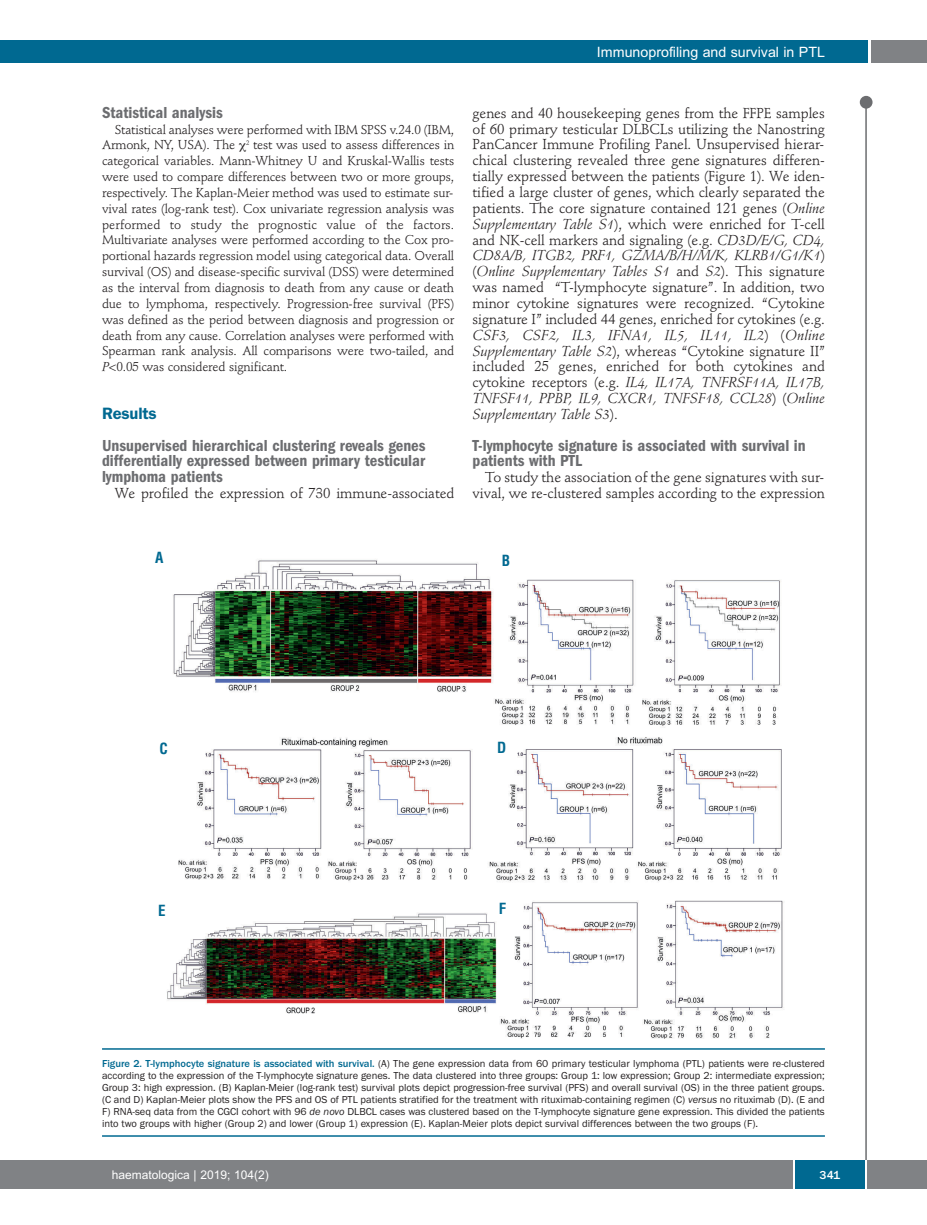
<style>
.page{position:relative;width:927px;height:1225px;background:#fff}
.page>*{position:absolute;margin:0;border:0;box-sizing:border-box;transform-origin:0 0}
.t1{font:600 condensed 16.5px/15.9px "Franklin Gothic";color:#6c6d70;text-align:justify}
.t2{font:600 16.5px "Franklin Gothic";letter-spacing:-.01em;color:#006991}
.t3{font:700 condensed 15px "Helvetica";color:#006991}
.t4{font:14.25px/15.9px "Stempel Schneidler";letter-spacing:-.005em;color:#231f20;text-align:justify}
.t5{font:14.25px "Arial";color:#fff}
.t6{font:12.75px/15.9px "Stempel Schneidler";letter-spacing:-.015em;color:#231f20;text-align:justify}
.t7{font:12px "Arial";color:#fff}
.t8{font:500 12px "Franklin Gothic";color:#fff}
.t9{font:10.5px/12px "Franklin Gothic";color:#231f20;text-align:justify}
.s1{font-style:italic}
.s2{font-weight:500;color:#006991}
</style>
<div class="page">
<div style="left:860px;top:96px;width:12px;height:13px;background:#6c6d70;border-radius:50%"></div>
<hr style="left:865px;top:98px;width:2px;height:1062px;background:#6c6d70">
<div style="left:871px;top:40px;width:56px;height:22px;background:#808285"></div>
<div style="left:18px;top:40px;width:849px;height:22px;background:#006991"></div>
<div style="left:17px;top:1160px;width:910px;height:28px;background:#808285"></div>
<div style="left:795px;top:1160px;width:70px;height:28px;background:#006991"></div>
<hr style="left:793px;top:1160px;width:2px;height:28px;background:#fff">
<hr style="left:865px;top:1160px;width:2px;height:28px;background:#fff">
<div style="left:0;top:40px;width:19px;height:22px;background:#006991"></div>
<div style="left:0;top:1160px;width:18px;height:28px;background:#808285"></div>
<img style="left:167px;top:559px;width:617px;height:479px">
<hr style="left:102px;top:1048px;width:723px;height:1px;background:#006991">
<hr style="left:102px;top:1135px;width:723px;height:1px;background:#006991">
<p class="t5" style="left:597px;top:44px;width:230px">Immunoprofiling and survival in PTL</p>
<p class="t1" style="left:102px;top:106px;width:122px">Statistical analysis</p>
<p class="t6" style="left:102px;top:122px;width:354px;text-indent:13px">Statistical analyses were performed with IBM SPSS v.24.0 (IBM, Armonk, NY, USA). The <sup>2</sup> test was used to assess differences in categorical variables. Mann-Whitney U and Kruskal-Wallis tests were used to compare differences between two or more groups, respectively. The Kaplan-Meier method was used to estimate sur&shy;vival rates (log-rank test). Cox univariate regression analysis was performed to study the prognostic value of the factors.<br>Multivariate analyses were performed according to the Cox pro&shy;portional hazards regression model using categorical data. Overall survival (OS) and disease-specific survival (DSS) were determined as the interval from diagnosis to death from any cause or death due to lymphoma, respectively. Progression-free survival (PFS) was defined as the period between diagnosis and progression or death from any cause. Correlation analyses were performed with Spearman rank analysis. All comparisons were two-tailed, and <span class="s1">P</span>&lt;0.05 was considered significant.</p>
<p class="t2" style="left:102px;top:407px;width:56px">Results</p>
<p class="t1" style="left:102px;top:438px;width:325px">Unsupervised hierarchical clustering reveals genes differentially expressed between primary testicular lymphoma patients</p>
<p class="t4" style="left:115px;top:486px;width:341px">We profiled the expression of 730 immune-associated</p>
<p class="t4" style="left:472px;top:106px;width:354px">genes and 40 housekeeping genes from the FFPE samples of 60 primary testicular DLBCLs utilizing the Nanostring PanCancer Immune Profiling Panel. Unsupervised hierar&shy;chical clustering revealed three gene signatures differen&shy;tially expressed between the patients (Figure 1). We iden&shy;tified a large cluster of genes, which clearly separated the patients. The core signature contained 121 genes (<span class="s1">Online Supplementary Table S1</span>), which were enriched for T-cell and NK-cell markers and signaling (e.g. <span class="s1">CD3D/E/G, CD4, CD8A/B, ITGB2, PRF1, GZMA/B/H/M/K, KLRB1/G1/K1</span>) (<span class="s1">Online Supplementary Tables S1</span> and <span class="s1">S2</span>). This signature was named “T-lymphocyte signature”. In addition, two minor cytokine signatures were recognized. “Cytokine signature I” included 44 genes, enriched for cytokines (e.g.<br><span class="s1">CSF3, CSF2, IL3, IFNA1, IL5, IL11, IL2</span>) (<span class="s1">Online Supplementary Table S2</span>), whereas “Cytokine signature II” included 25 genes, enriched for both cytokines and cytokine receptors (e.g. <span class="s1">IL4, IL17A, TNFRSF11A, IL17B, TNFSF11, PPBP, IL9, CXCR1, TNFSF18, CCL28</span>) (<span class="s1">Online Supplementary Table S3</span>).</p>
<p class="t1" style="left:472px;top:438px;width:335px">T-lymphocyte signature is associated with survival in patients with PTL</p>
<p class="t4" style="left:472px;top:471px;width:354px;text-align:right">To study the association of the gene signatures with sur&shy;vival, we re-clustered samples according to the expression</p>
<p class="t3" style="left:155px;top:549px;width:10px">A</p>
<p class="t3" style="left:502px;top:552px;width:10px">B</p>
<p class="t3" style="left:159px;top:740px;width:10px">C</p>
<p class="t3" style="left:497px;top:738px;width:11px">D</p>
<p class="t3" style="left:158px;top:901px;width:9px">E</p>
<p class="t3" style="left:499px;top:899px;width:9px">F</p>
<p class="t9" style="left:102px;top:1057px;width:724px"><span class="s2">Figure 2. T-lymphocyte signature is associated with survival.</span> (A) The gene expression data from 60 primary testicular lymphoma (PTL) patients were re-clustered according to the expression of the T-lymphocyte signature genes. The data clustered into three groups: Group 1: low expression; Group 2: intermediate expression; Group 3: high expression. (B) Kaplan-Meier (log-rank test) survival plots depict progression-free survival (PFS) and overall survival (OS) in the three patient groups. (C and D) Kaplan-Meier plots show the PFS and OS of PTL patients stratified for the treatment with rituximab-containing regimen (C) <span class="s1">versus</span> no rituximab (D). (E and F) RNA-seq data from the CGCI cohort with 96 <span class="s1">de novo</span> DLBCL cases was clustered based on the T-lymphocyte signature gene expression. This divided the patients into two groups with higher (Group 2) and lower (Group 1) expression (E). Kaplan-Meier plots depict survival differences between the two groups (F).</p>
<p class="t7" style="left:112px;top:1167px;width:158px">haematologica | 2019; 104(2)</p>
<p class="t8" style="left:820px;top:1167px;width:22px">341</p>
</div>
